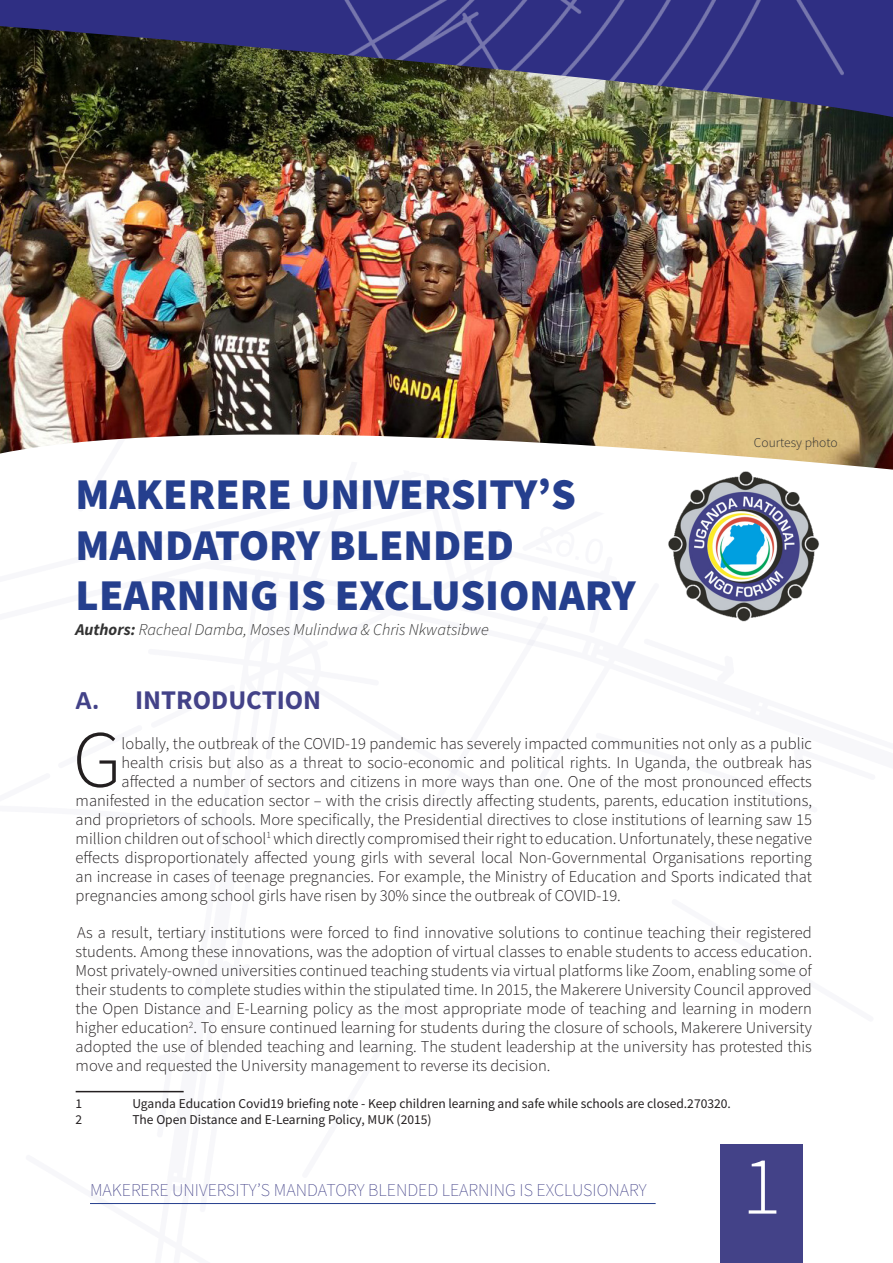
<style>
.page{position:relative;width:893px;height:1263px;background:#fff}
.page>*{position:absolute;margin:0;border:0;box-sizing:border-box;transform-origin:0 0}
.t1{font:300 82.95px "Source Sans Pro";color:#fff}
.t2{font:300 80.85px "Source Sans Pro";color:#231f20}
.t3{font:900 44.1px/50.7px "Source Sans Pro";color:#253f8e}
.t4{font:700 27px "Source Sans Pro";color:#434288}
.t5{font:200 18px "Source Sans Pro";color:#434288}
.t6{font:300 16.5px/19px "Source Sans Pro";color:#231f20;text-align:justify}
.t7{font:italic 300 16.5px "Source Sans Pro";color:#333}
.t8{font:13.5px "Source Sans Pro";color:#231f20}
.t9{font:300 13.5px "Source Sans Pro";color:#333}
.s1{font-weight:700}
.s2{font-family:"Calibri"}
</style>
<div class="page">
<div style="left:720px;top:1144px;width:83px;height:119px;background:#434288"></div>
<hr style="left:90px;top:1203px;width:566px;height:1px;background:#253f8e">
<img style="left:0;top:0;width:893px;height:26px">
<img style="left:0;top:26px;width:893px;height:444px">
<hr style="left:76px;top:1091px;width:108px;height:1px;background:#231f20">
<img style="left:649px;top:460px;width:184px;height:162px">
<p class="t3" style="left:76px;top:468px;width:562px">MAKERERE UNIVERSITY’S<br>MANDATORY BLENDED<br>LEARNING IS EXCLUSIONARY</p>
<p class="t7" style="left:76px;top:619px;width:415px"><span class="s1">Authors:</span> Racheal Damba, Moses Mulindwa &amp; Chris Nkwatsibwe</p>
<p class="t9" style="left:754px;top:434px;width:85px">Courtesy photo</p>
<p class="t4" style="left:76px;top:682px;width:247px"><span class="s2">A.</span> INTRODUCTION</p>
<p class="t2" style="left:73px;top:710px;width:50px">G</p>
<p class="t6" style="left:122px;top:734px;width:692px">lobally, the outbreak of the COVID-19 pandemic has severely impacted communities not only as a public</p>
<p class="t6" style="left:122px;top:753px;width:692px">health crisis but also as a threat to socio-economic and political rights. In Uganda, the outbreak has</p>
<p class="t6" style="left:122px;top:772px;width:692px">affected a number of sectors and citizens in more ways than one. One of the most pronounced effects</p>
<p class="t6" style="left:76px;top:791px;width:738px">manifested in the education sector – with the crisis directly affecting students, parents, education institutions,</p>
<p class="t6" style="left:76px;top:810px;width:738px">and proprietors of schools. More specifically, the Presidential directives to close institutions of learning saw 15</p>
<p class="t6" style="left:76px;top:828px;width:738px">million children out of school<sup>1</sup> which directly compromised their right to education. Unfortunately, these negative</p>
<p class="t6" style="left:76px;top:847px;width:738px">effects disproportionately affected young girls with several local Non-Governmental Organisations reporting</p>
<p class="t6" style="left:76px;top:866px;width:738px">an increase in cases of teenage pregnancies. For example, the Ministry of Education and Sports indicated that</p>
<p class="t6" style="left:76px;top:885px;width:547px">pregnancies among school girls have risen by 30% since the outbreak of COVID-19.</p>
<p class="t6" style="left:76px;top:923px;width:738px">As a result, tertiary institutions were forced to find innovative solutions to continue teaching their registered students. Among these innovations, was the adoption of virtual classes to enable students to access education.<br>Most privately-owned universities continued teaching students via virtual platforms like Zoom, enabling some of their students to complete studies within the stipulated time. In 2015, the Makerere University Council approved the Open Distance and E-Learning policy as the most appropriate mode of teaching and learning in modern higher education<sup>2</sup>. To ensure continued learning for students during the closure of schools, Makerere University adopted the use of blended teaching and learning. The student leadership at the university has protested this move and requested the University management to reverse its decision.</p>
<p class="t8" style="left:76px;top:1095px;width:8px">1</p>
<p class="t8" style="left:132px;top:1095px;width:600px">Uganda Education Covid19 briefing note - Keep children learning and safe while schools are closed.270320.</p>
<p class="t8" style="left:76px;top:1111px;width:8px">2</p>
<p class="t8" style="left:132px;top:1111px;width:301px">The Open Distance and E-Learning Policy, MUK (2015)</p>
<p class="t5" style="left:90px;top:1179px;width:558px">MAKERERE UNIVERSITY’S MANDATORY BLENDED LEARNING IS EXCLUSIONARY</p>
<h1 class="t1" style="left:742px;top:1135px;width:41px">1</h1>
</div>
